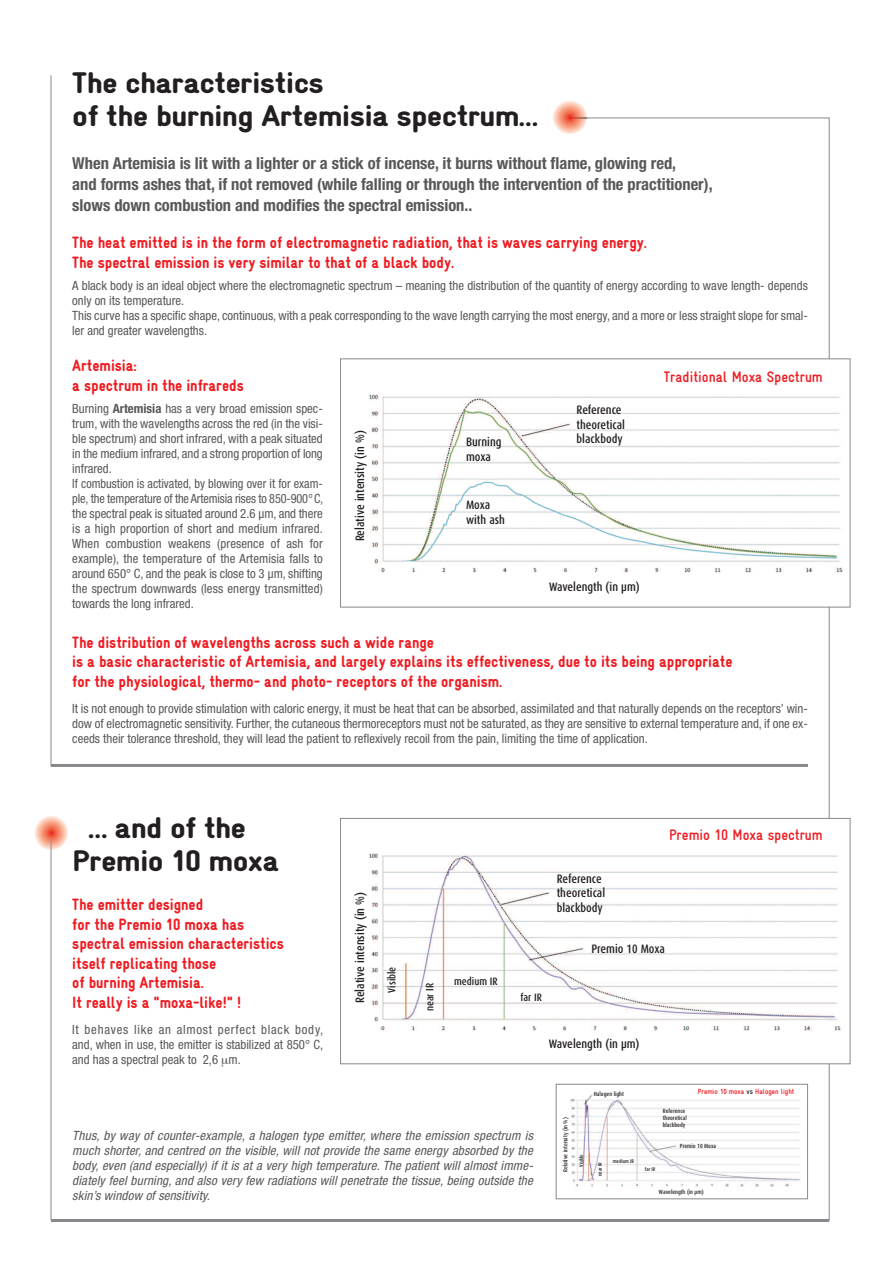
<style>
.page{position:relative;width:893px;height:1263px;background:#fff}
.page>*{position:absolute;margin:0;border:0;box-sizing:border-box;transform-origin:0 0}
.t1{font:900 condensed 30px/33px "Gravur";letter-spacing:-.02em;color:#231f20;text-align:center;scale:1.2 1}
.t2{font:900 condensed 16.5px/19.5px "Gravur";color:#ee1d23}
.t3{font:700 condensed 16.5px/21px "Helvetica Neue";color:#595758}
.t4{font:700 condensed 15.3px "Gravur";color:#ee1d23}
.t5{font:condensed 12.75px/15px "Helvetica Neue";color:#595758}
.t6{font:italic condensed 12.75px/15px "Helvetica Neue";letter-spacing:.01em;color:#595758;text-align:justify}
.t7{font:500 12.3px/14.7px "Dax Condensed";color:#231f20}
.t8{font:500 10.65px "Dax Condensed";color:#231f20}
.t9{font:700 condensed 7.5px "Gravur";color:#ee1d23}
.t10{font:500 6px/7.2px "Dax Condensed";color:#231f20}
.t11{font:500 5.25px "Dax Condensed";color:#231f20}
.s1{font-weight:700}
.s2{color:#231f20}
</style>
<div class="page">
<hr style="left:51px;top:838px;width:1px;height:382px;background:#86888c">
<hr style="left:51px;top:75px;width:1px;height:692px;background:#86888c">
<hr style="left:51px;top:764px;width:757px;height:3px;background:#86888c">
<hr style="left:51px;top:1219px;width:778px;height:3px;background:#86888c">
<hr style="left:829px;top:118px;width:1px;height:1102px;background:#86888c">
<hr style="left:570px;top:118px;width:259px;height:1px;background:#86888c">
<div style="left:341px;top:819px;width:509px;height:244px;background:#fff"></div>
<img style="left:369px;top:853px;width:472px;height:178px">
<div style="left:340px;top:818px;width:510px;height:246px;border:1px solid #86888c"></div>
<img style="left:568px;top:1094px;width:232px;height:94px">
<div style="left:556px;top:1084px;width:252px;height:115px;border:1px solid #86888c"></div>
<div style="left:660px;top:1087px;width:134px;height:10px;background:#fff"></div>
<img style="left:553px;top:101px;width:34px;height:33px">
<svg style="left:570px;top:118px;width:17px;height:1px"></svg>
<img style="left:34px;top:816px;width:34px;height:34px">
<svg style="left:51px;top:838px;width:1px;height:12px"></svg>
<div style="left:341px;top:359px;width:509px;height:248px;background:#fff"></div>
<img style="left:369px;top:394px;width:474px;height:179px">
<div style="left:340px;top:358px;width:510px;height:249px;border:1px solid #86888c"></div>
<h1 class="t1" style="left:72px;top:69px;width:389px;text-align:left">The characteristics<br>of the burning Artemisia spectrum…</h1>
<p class="t3" style="left:72px;top:154px;width:642px">When Artemisia is lit with a lighter or a stick of incense, it burns without flame, glowing red,<br>and forms ashes that, if not removed (while falling or through the intervention of the practitioner), slows down combustion and modifies the spectral emission..</p>
<p class="t2" style="left:72px;top:234px;width:576px">The heat emitted is in the form of electromagnetic radiation, that is waves carrying energy.<br>The spectral emission is very similar to that of a black body.</p>
<p class="t5" style="left:72px;top:279px;width:737px">A black body is an ideal object where the electromagnetic spectrum – meaning the distribution of the quantity of energy according to wave length- depends only on its temperature.<br>This curve has a specific shape, continuous, with a peak corresponding to the wave length carrying the most energy, and a more or less straight slope for smal&shy;ler and greater wavelengths.</p>
<p class="t2" style="left:72px;top:358px;width:173px">Artemisia:<br>a spectrum in the infrareds</p>
<p class="t5" style="left:72px;top:402px;width:253px">Burning <span class="s1">Artemisia</span> has a very broad emission spec&shy;trum, with the wavelengths across the red (in the visi&shy;ble spectrum) and short infrared, with a peak situated in the medium infrared, and a strong proportion of long infrared.<br>If combustion is activated, by blowing over it for exam&shy;ple, the temperature of the Artemisia rises to 850-900°C, the spectral peak is situated around 2.6 µm, and there is a high proportion of short and medium infrared.<br>When combustion weakens (presence of ash for example), the temperature of the Artemisia falls to around 650° C, and the peak is close to 3 µm, shifting the spectrum downwards (less energy transmitted) towards the long infrared.</p>
<p class="t7" style="left:353px;top:541px;width:112px;rotate:-90deg">Relative intensity (in %)</p>
<p class="t7" style="left:577px;top:403px;width:50px">Reference theoretical</p>
<p class="t7" style="left:466px;top:435px;width:37px">Burning</p>
<p class="t7" style="left:577px;top:432px;width:48px">blackbody</p>
<p class="t7" style="left:466px;top:450px;width:26px">moxa</p>
<p class="t7" style="left:466px;top:498px;width:40px">Moxa with ash</p>
<p class="t7" style="left:549px;top:580px;width:92px">Wavelength (in µm)</p>
<p class="t4" style="left:664px;top:371px;width:160px">Traditional Moxa Spectrum</p>
<p class="t2" style="left:72px;top:634px;width:662px">The distribution of wavelengths across such a wide range<br>is a basic characteristic of Artemisia, and largely explains its effectiveness, due to its being appropriate for the physiological, thermo- and photo- receptors of the organism.</p>
<p class="t5" style="left:72px;top:702px;width:737px;text-align:justify">It is not enough to provide stimulation with caloric energy, it must be heat that can be absorbed, assimilated and that naturally depends on the receptors’ win&shy;dow of electromagnetic sensitivity. Further, the cutaneous thermoreceptors must not be saturated, as they are sensitive to external temperature and, if one ex&shy;ceeds their tolerance threshold, they will lead the patient to reflexively recoil from the pain, limiting the time of application.</p>
<h1 class="t1" style="left:72px;top:814px;width:174px">… and of the<br>Premio 10 moxa</h1>
<p class="t2" style="left:72px;top:896px;width:213px">The emitter designed<br>for the Premio 10 moxa has spectral emission characteristics itself replicating those<br>of burning Artemisia.<br>It really is a "moxa-like!" !</p>
<p class="t5" style="left:72px;top:1023px;width:253px;text-align:justify">It behaves like an almost perfect black body, and, when in use, the emitter is stabilized at 850° C, and has a spectral peak to 2,6 m.</p>
<p class="t7" style="left:353px;top:1003px;width:112px;rotate:-90deg">Relative intensity (in %)</p>
<p class="t8" style="left:387px;top:992px;width:28px;rotate:-90deg">Visible</p>
<p class="t8" style="left:425px;top:1011px;width:30px;rotate:-90deg">near IR</p>
<p class="t8" style="left:454px;top:977px;width:45px">medium IR</p>
<p class="t4" style="left:669px;top:830px;width:155px">Premio 10 Moxa spectrum</p>
<p class="t7" style="left:557px;top:872px;width:50px">Reference theoretical blackbody</p>
<p class="t7" style="left:591px;top:942px;width:75px">Premio 10 Moxa</p>
<p class="t8" style="left:521px;top:992px;width:23px">far IR</p>
<p class="t7" style="left:549px;top:1037px;width:92px">Wavelength (in µm)</p>
<p class="t10" style="left:594px;top:1090px;width:32px">Halogen light</p>
<p class="t9" style="left:698px;top:1088px;width:98px">Premio 10 moxa <span class="s2">vs</span> Halogen light</p>
<p class="t6" style="left:72px;top:1129px;width:462px">Thus, by way of counter-example, a halogen type emitter, where the emission spectrum is much shorter, and centred on the visible, will not provide the same energy absorbed by the body, even (and especially) if it is at a very high temperature. The patient will almost imme&shy;diately feel burning, and also very few radiations will penetrate the tissue, being outside the skin’s window of sensitivity.</p>
<p class="t10" style="left:562px;top:1172px;width:56px;rotate:-90deg">Relative intensity (in %)</p>
<p class="t11" style="left:579px;top:1167px;width:14px;rotate:-90deg">Visible</p>
<p class="t11" style="left:598px;top:1176px;width:15px;rotate:-90deg">near IR</p>
<p class="t11" style="left:613px;top:1159px;width:23px">medium IR</p>
<p class="t10" style="left:663px;top:1107px;width:26px">Reference theoretical blackbody</p>
<p class="t11" style="left:645px;top:1167px;width:12px">far IR</p>
<p class="t10" style="left:680px;top:1142px;width:38px">Premio 10 Moxa</p>
<p class="t10" style="left:659px;top:1189px;width:46px">Wavelength (in µm)</p>
</div>
